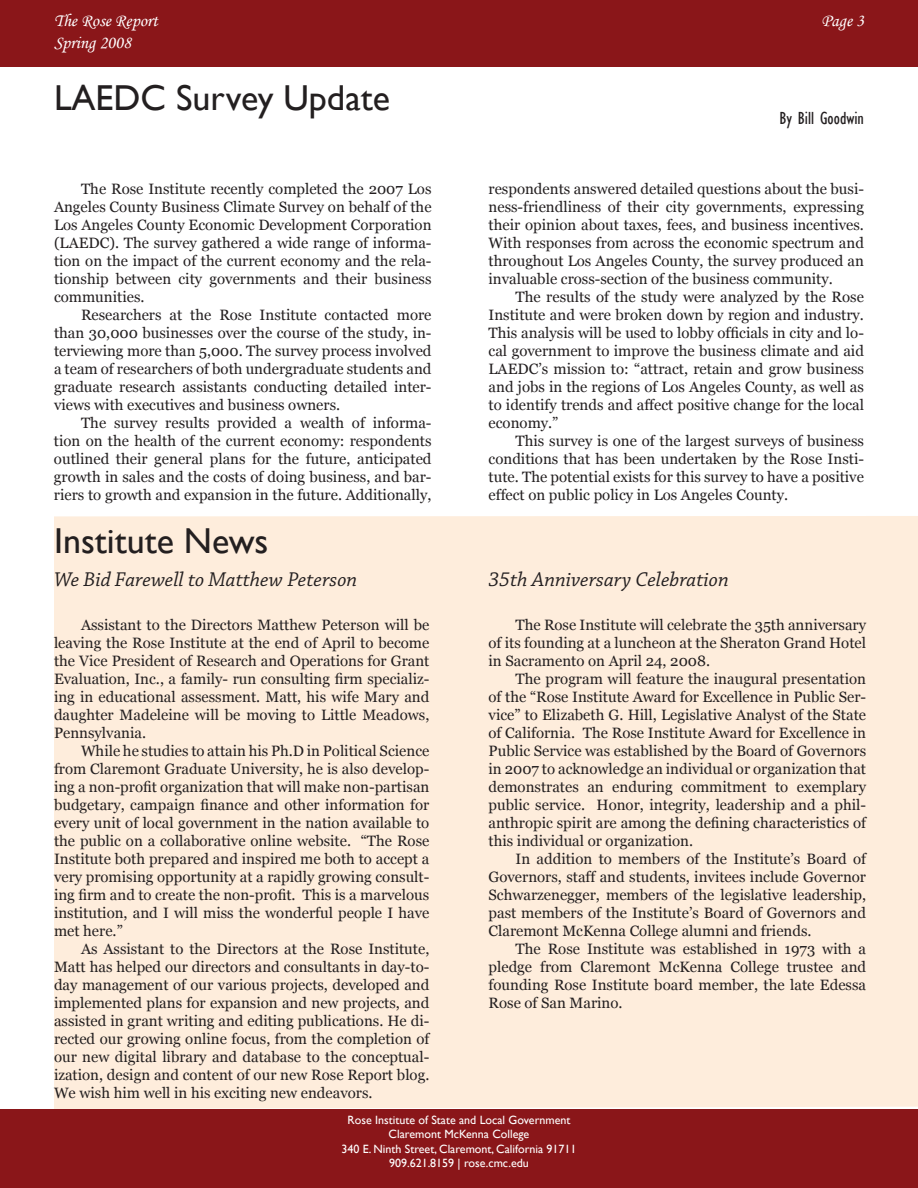
<style>
.page{position:relative;width:918px;height:1188px;background:#fff}
.page>*{position:absolute;margin:0;border:0;box-sizing:border-box;transform-origin:0 0}
.t1{font:36px "Gill Sans";color:#231f20}
.t2{font:italic 21px "Chaparral Pro";color:#231f20}
.t3{font:18px/21.6px "Monotype Corsiva";color:#fff}
.t4{font:condensed 18px "Gill Sans";color:#231f20}
.t5{font:15px/18px "Georgia";color:#231f20;text-align:justify}
.t6{font:12px/14.4px "Gill Sans";color:#fff;text-align:center}
</style>
<div class="page">
<div style="left:0;top:0;width:918px;height:66px;background:#8a1619"></div>
<div style="left:0;top:1109px;width:918px;height:79px;background:#8a1619"></div>
<div style="left:54px;top:516px;width:864px;height:593px;background:#feeddc"></div>
<p class="t3" style="left:54px;top:10px;width:106px">The Rose Report<br>Spring 2008</p>
<p class="t3" style="left:822px;top:10px;width:44px">Page 3</p>
<h1 class="t1" style="left:54px;top:77px;width:337px">LAEDC Survey Update</h1>
<p class="t5" style="left:54px;top:180px;width:379px;text-indent:27px">The Rose Institute recently completed the 2007 Los Angeles County Business Climate Survey on behalf of the Los Angeles County Economic Development Corporation (LAEDC). The survey gathered a wide range of informa&shy;tion on the impact of the current economy and the rela&shy;tionship between city governments and their business communities.</p>
<p class="t5" style="left:54px;top:306px;width:379px;text-indent:27px">Researchers at the Rose Institute contacted more than 30,000 businesses over the course of the study, in&shy;terviewing more than 5,000. The survey process involved a team of researchers of both undergraduate students and graduate research assistants conducting detailed inter&shy;views with executives and business owners.</p>
<p class="t5" style="left:54px;top:414px;width:379px;text-indent:27px">The survey results provided a wealth of informa&shy;tion on the health of the current economy: respondents outlined their general plans for the future, anticipated growth in sales and the costs of doing business, and bar&shy;riers to growth and expansion in the future. Additionally,</p>
<h1 class="t1" style="left:54px;top:520px;width:216px">Institute News</h1>
<h2 class="t2" style="left:54px;top:568px;width:305px">We Bid Farewell to Matthew Peterson</h2>
<p class="t5" style="left:54px;top:615px;width:377px;text-indent:27px">Assistant to the Directors Matthew Peterson will be leaving the Rose Institute at the end of April to become the Vice President of Research and Operations for Grant Evaluation, Inc., a family- run consulting firm specializ&shy;ing in educational assessment. Matt, his wife Mary and daughter Madeleine will be moving to Little Meadows, Pennsylvania.</p>
<p class="t5" style="left:54px;top:741px;width:377px;text-indent:27px">While he studies to attain his Ph.D in Political Science from Claremont Graduate University, he is also develop&shy;ing a non-profit organization that will make non-partisan budgetary, campaign finance and other information for every unit of local government in the nation available to the public on a collaborative online website. “The Rose Institute both prepared and inspired me both to accept a very promising opportunity at a rapidly growing consult&shy;ing firm and to create the non-profit. This is a marvelous institution, and I will miss the wonderful people I have met here.”</p>
<p class="t5" style="left:54px;top:939px;width:377px;text-indent:27px">As Assistant to the Directors at the Rose Institute, Matt has helped our directors and consultants in day-to&shy;day management of our various projects, developed and implemented plans for expansion and new projects, and assisted in grant writing and editing publications. He di&shy;rected our growing online focus, from the completion of our new digital library and database to the conceptual&shy;ization, design and content of our new Rose Report blog.<br>We wish him well in his exciting new endeavors.</p>
<p class="t4" style="left:779px;top:108px;width:86px">By Bill Goodwin</p>
<p class="t5" style="left:489px;top:180px;width:377px">respondents answered detailed questions about the busi&shy;ness-friendliness of their city governments, expressing their opinion about taxes, fees, and business incentives.<br>With responses from across the economic spectrum and throughout Los Angeles County, the survey produced an invaluable cross-section of the business community.</p>
<p class="t5" style="left:489px;top:288px;width:377px;text-indent:27px">The results of the study were analyzed by the Rose Institute and were broken down by region and industry.<br>This analysis will be used to lobby officials in city and lo&shy;cal government to improve the business climate and aid LAEDC’s mission to: “attract, retain and grow business and jobs in the regions of Los Angeles County, as well as to identify trends and affect positive change for the local economy.”</p>
<p class="t5" style="left:489px;top:432px;width:377px;text-indent:27px">This survey is one of the largest surveys of business conditions that has been undertaken by the Rose Insti&shy;tute. The potential exists for this survey to have a positive effect on public policy in Los Angeles County.</p>
<h2 class="t2" style="left:489px;top:568px;width:242px">35th Anniversary Celebration</h2>
<p class="t5" style="left:489px;top:615px;width:379px;text-indent:27px">The Rose Institute will celebrate the 35th anniversary of its founding at a luncheon at the Sheraton Grand Hotel in Sacramento on April 24, 2008.</p>
<p class="t5" style="left:489px;top:669px;width:379px;text-indent:27px">The program will feature the inaugural presentation of the “Rose Institute Award for Excellence in Public Ser&shy;vice” to Elizabeth G. Hill, Legislative Analyst of the State of California. The Rose Institute Award for Excellence in Public Service was established by the Board of Governors in 2007 to acknowledge an individual or organization that demonstrates an enduring commitment to exemplary public service. Honor, integrity, leadership and a phil&shy;anthropic spirit are among the defining characteristics of this individual or organization.</p>
<p class="t5" style="left:489px;top:849px;width:379px;text-indent:27px">In addition to members of the Institute’s Board of Governors, staff and students, invitees include Governor Schwarzenegger, members of the legislative leadership, past members of the Institute’s Board of Governors and Claremont McKenna College alumni and friends.</p>
<p class="t5" style="left:489px;top:939px;width:379px;text-indent:27px">The Rose Institute was established in 1973 with a pledge from Claremont McKenna College trustee and founding Rose Institute board member, the late Edessa Rose of San Marino.</p>
<p class="t6" style="left:341px;top:1113px;width:237px">Rose Institute of State and Local Government Claremont McKenna College<br>340 E. Ninth Street, Claremont, California 91711<br>909.621.8159 | rose.cmc.edu</p>
</div>
